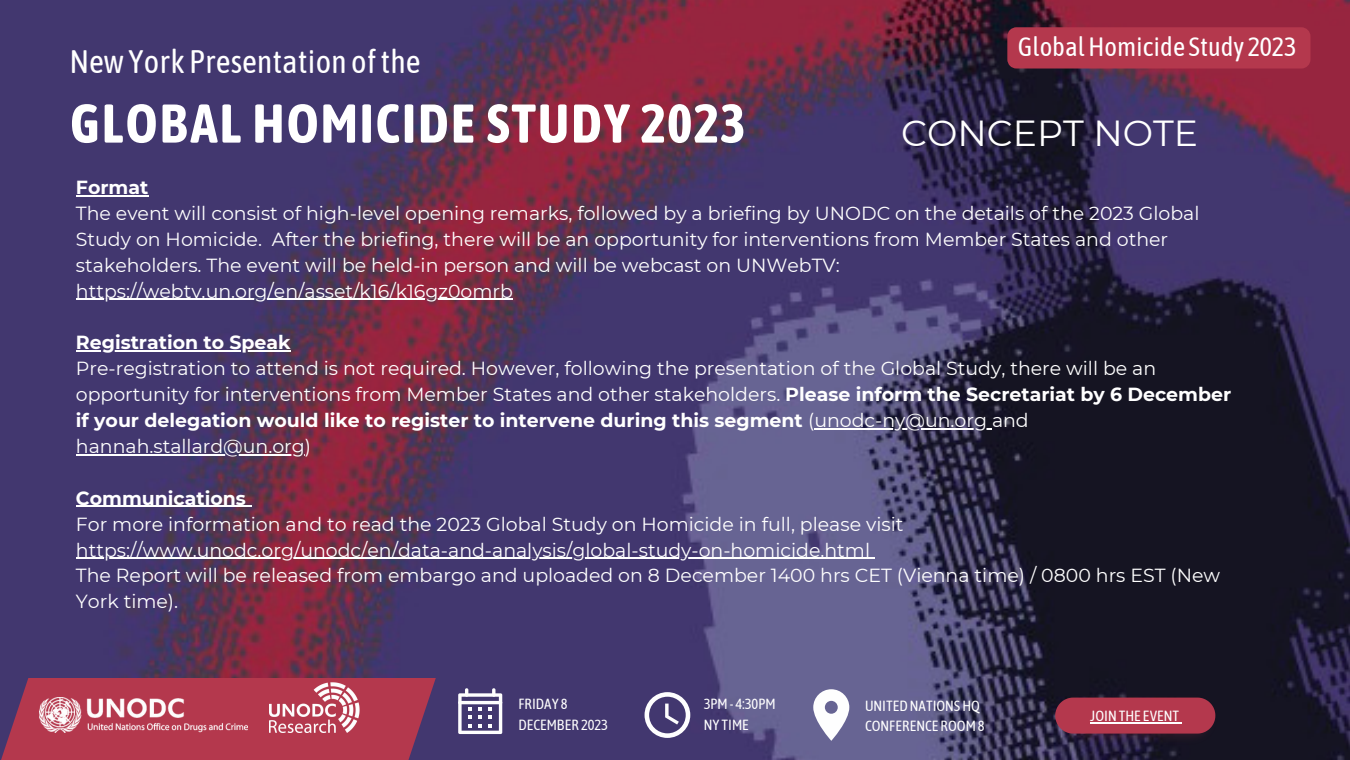
<style>
.page{position:relative;width:1350px;height:760px;background:#fff}
.page>*{position:absolute;margin:0;border:0;box-sizing:border-box;transform-origin:0 0}
.t1{font:700 54.45px "Asap Condensed";letter-spacing:.03em;color:#fff}
.t2{font:36.15px "Montserrat";color:#fff}
.t3{font:32.4px "Asap Condensed";color:#fff}
.t4{font:26.4px "Asap Condensed";color:#fff}
.t5{font:18.9px/25.8px "Montserrat";color:#fff}
.t6{font:700 18.9px "Montserrat";color:#fff}
.t7{font:14.7px "Asap Condensed";color:#fff}
.t8{font:14.7px/20.2px "Asap Condensed";color:#fefefe}
.s1{font-weight:700}
</style>
<div class="page">
<img style="left:0;top:0;width:1350px;height:759px">
<div style="left:224px;top:677px;width:212px;height:82px;background:#b4384d"></div>
<div style="left:0;top:677px;width:297px;height:82px;background:#b4384d"></div>
<hr style="left:76px;top:195px;width:72px;height:1px;background:#fff">
<hr style="left:76px;top:298px;width:437px;height:2px;background:#fff">
<hr style="left:76px;top:350px;width:215px;height:1px;background:#fff">
<hr style="left:814px;top:428px;width:173px;height:1px;background:#fff">
<hr style="left:76px;top:454px;width:229px;height:1px;background:#fff">
<hr style="left:76px;top:505px;width:170px;height:2px;background:#fff">
<hr style="left:76px;top:557px;width:794px;height:1px;background:#fff">
<svg style="left:458px;top:688px;width:44px;height:45px"></svg>
<svg style="left:645px;top:692px;width:45px;height:45px"></svg>
<svg style="left:813px;top:689px;width:36px;height:51px"></svg>
<img style="left:270px;top:682px;width:90px;height:50px">
<img style="left:39px;top:697px;width:208px;height:35px">
<div style="left:1007px;top:27px;width:303px;height:41px;background:#b4384d"></div>
<img style="left:1054px;top:694px;width:163px;height:50px">
<svg style="left:1055px;top:697px;width:160px;height:36px;background:#ad3c50"></svg>
<p class="t3" style="left:70px;top:42px;width:352px">NewYork Presentation ofthe</p>
<p class="t1" style="left:70px;top:92px;width:677px">GLOBAL HOMICIDE STUDY 2023</p>
<p class="t4" style="left:1018px;top:32px;width:280px">GlobalHomicide Study 2023</p>
<p class="t2" style="left:901px;top:111px;width:298px">CONCEPT NOTE</p>
<p class="t6" style="left:76px;top:176px;width:74px">Format</p>
<p class="t5" style="left:76px;top:200px;width:1125px">The event will consist of high-level opening remarks, followed by a briefing by UNODC on the details of the 2023 Global Study on Homicide. After the briefing, there will be an opportunity for interventions from Member States and other stakeholders. The event will be held-in person and will be webcast on UNWebTV: https://webtv.un.org/en/asset/k16/k16gz0omrb</p>
<p class="t6" style="left:76px;top:331px;width:216px">Registration to Speak</p>
<p class="t5" style="left:76px;top:355px;width:1157px">Pre-registration to attend is not required. However, following the presentation of the Global Study, there will be an opportunity for interventions from Member States and other stakeholders. <span class="s1">Please inform the Secretariat by 6 December if your delegation would like to register to intervene during this segment</span> (unodc-ny@un.org and hannah.stallard@un.org)</p>
<p class="t6" style="left:76px;top:486px;width:171px">Communications</p>
<p class="t5" style="left:76px;top:511px;width:829px">For more information and to read the 2023 Global Study on Homicide in full, please visit https://www.unodc.org/unodc/en/data-and-analysis/global-study-on-homicide.html</p>
<p class="t5" style="left:76px;top:562px;width:1146px">The Report will be released from embargo and uploaded on 8 December 1400 hrs CET (Vienna time) / 0800 hrs EST (New<br>York time).</p>
<p class="t8" style="left:518px;top:693px;width:91px">FRIDAY 8<br>DECEMBER 2023</p>
<p class="t7" style="left:704px;top:695px;width:73px">3PM- 4:30PM</p>
<p class="t7" style="left:704px;top:715px;width:47px">NY TIME</p>
<p class="t7" style="left:865px;top:696px;width:116px">UNITEDNATIONSHQ</p>
<p class="t7" style="left:865px;top:716px;width:121px">CONFERENCE ROOM8</p>
<p class="t7" style="left:1090px;top:707px;width:90px">JOINTHE EVENT</p>
</div>
